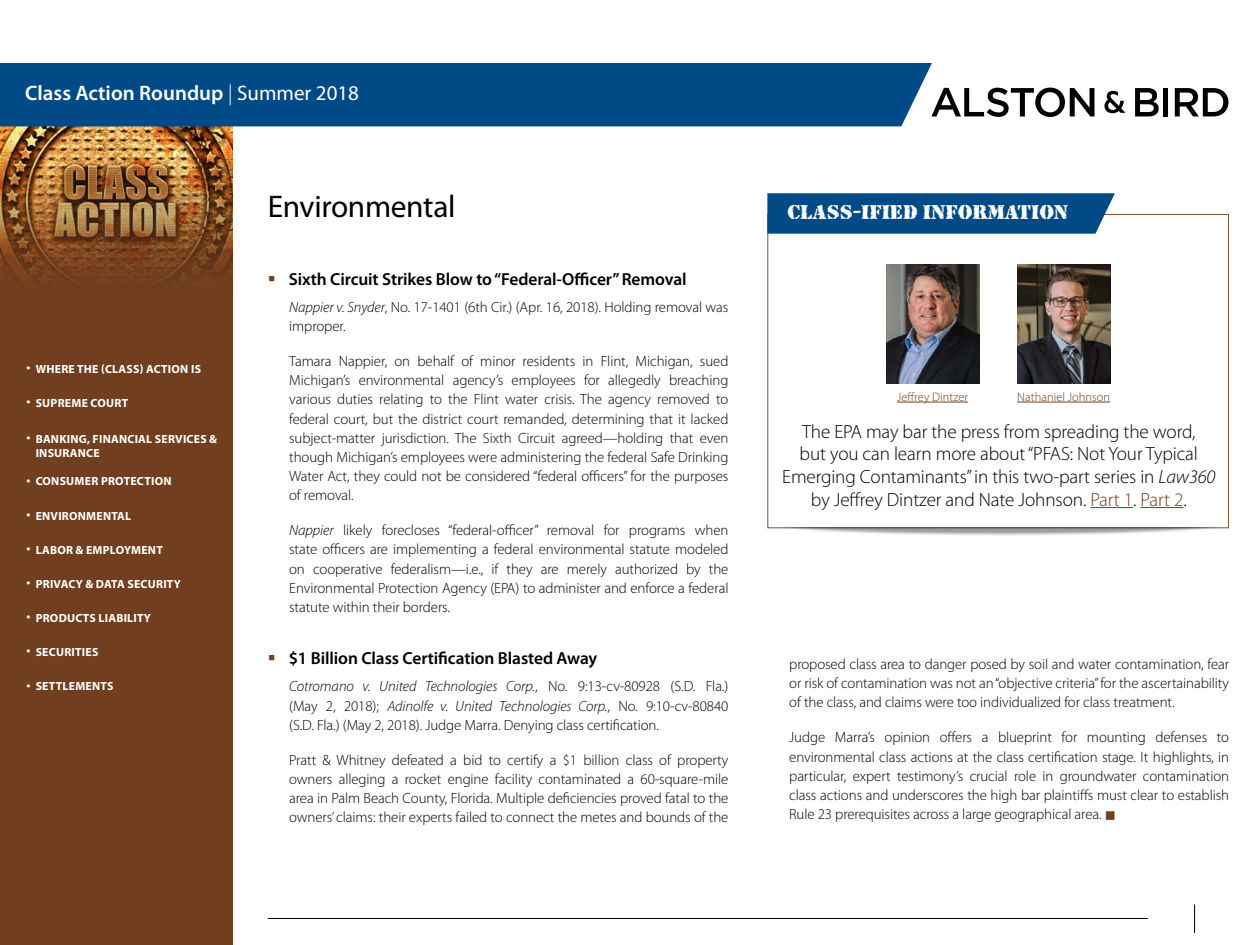
<style>
.page{position:relative;width:1260px;height:945px;background:#fff}
.page>*{position:absolute;margin:0;border:0;box-sizing:border-box;transform-origin:0 0}
.t1{font:31.32px "Myriad Pro";letter-spacing:-.01em;color:#000}
.t2{font:600 21px "Myriad Pro";color:#fff}
.t3{font:21px "Rubber Stamp Let Plain";color:#fff}
.t4{font:300 19.25px/22.8px "Myriad Pro";letter-spacing:-.005em;color:#000;text-align:center}
.t5{font:600 17.5px "Myriad Pro";letter-spacing:-.005em;color:#000}
.t6{font:300 14.88px/19.2px "Myriad Pro";letter-spacing:-.005em;color:#000;text-align:justify}
.t7{font:300 12.42px "Myriad Pro";letter-spacing:.005em;color:#713e1f}
.t8{font:700 11.9px/14.2px "Myriad Pro";letter-spacing:.02em;color:#fff}
.s1{font-weight:300}
.s2{font-weight:400}
.s3{font-style:italic}
.s4{color:#713e1f}
</style>
<div class="page">
<div style="left:0;top:126px;width:234px;height:819px;background:#713e1f"></div>
<img style="left:0;top:126px;width:234px;height:173px">
<svg style="left:932px;top:88px;width:162px;height:29px"></svg>
<svg style="left:1104px;top:91px;width:22px;height:22px"></svg>
<svg style="left:1135px;top:88px;width:24px;height:28px"></svg>
<hr style="left:1164px;top:88px;width:4px;height:28px;background:#000">
<svg style="left:1175px;top:88px;width:53px;height:28px"></svg>
<svg style="left:1194px;top:905px;width:1px;height:28px"></svg>
<div style="left:0;top:63px;width:932px;height:63px;background:#004b87"></div>
<svg style="left:767px;top:193px;width:348px;height:41px;background:#0a528b"></svg>
<img style="left:768px;top:527px;width:461px;height:9px">
<hr style="left:1090px;top:507px;width:43px;height:1px;background:#713e1f">
<hr style="left:1141px;top:507px;width:42px;height:1px;background:#713e1f">
<img style="left:1018px;top:264px;width:93px;height:120px">
<img style="left:887px;top:264px;width:93px;height:120px">
<hr style="left:1017px;top:402px;width:93px;height:1px;background:#713e1f">
<hr style="left:897px;top:402px;width:71px;height:1px;background:#713e1f">
<hr style="left:268px;top:918px;width:880px;height:1px;background:#000">
<h2 class="t2" style="left:25px;top:80px;width:335px">Class Action Roundup <span class="s1">|</span> <span class="s2">Summer 2018</span></h2>
<p class="t8" style="left:27px;top:361px;width:176px">• WHERE THE (CLASS) ACTION IS</p>
<p class="t8" style="left:27px;top:395px;width:103px">• SUPREME COURT</p>
<p class="t8" style="left:36px;top:431px;width:183px;text-indent:-9px">• BANKING, FINANCIAL SERVICES &amp;<br>INSURANCE</p>
<p class="t8" style="left:27px;top:474px;width:146px">• CONSUMER PROTECTION</p>
<p class="t8" style="left:27px;top:508px;width:106px">• ENVIRONMENTAL</p>
<p class="t8" style="left:27px;top:542px;width:138px">• LABOR &amp; EMPLOYMENT</p>
<p class="t8" style="left:27px;top:576px;width:156px">• PRIVACY &amp; DATA SECURITY</p>
<p class="t8" style="left:27px;top:611px;width:126px">• PRODUCTS LIABILITY</p>
<p class="t8" style="left:27px;top:645px;width:73px">• SECURITIES</p>
<p class="t8" style="left:27px;top:679px;width:88px">• SETTLEMENTS</p>
<h1 class="t1" style="left:268px;top:187px;width:189px">Environmental</h1>
<p class="t5" style="left:289px;top:268px;width:400px">Sixth Circuit Strikes Blow to “Federal-Officer” Removal</p>
<p class="t6" style="left:289px;top:297px;width:441px"><span class="s3">Nappier v. Snyder</span>, No. 17-1401 (6th Cir.) (Apr. 16, 2018). Holding removal was improper.</p>
<p class="t6" style="left:289px;top:351px;width:441px">Tamara Nappier, on behalf of minor residents in Flint, Michigan, sued Michigan’s environmental agency’s employees for allegedly breaching various duties relating to the Flint water crisis. The agency removed to federal court, but the district court remanded, determining that it lacked subject-matter jurisdiction. The Sixth Circuit agreed—holding that even though Michigan’s employees were administering the federal Safe Drinking Water Act, they could not be considered “federal officers” for the purposes of removal.</p>
<p class="t6" style="left:289px;top:521px;width:441px"><span class="s3">Nappier</span> likely forecloses “federal-officer” removal for programs when state officers are implementing a federal environmental statute modeled on cooperative federalism—i.e., if they are merely authorized by the Environmental Protection Agency (EPA) to administer and enforce a federal statute within their borders.</p>
<p class="t5" style="left:289px;top:647px;width:310px">$1 Billion Class Certification Blasted Away</p>
<p class="t6" style="left:289px;top:677px;width:441px"><span class="s3">Cotromano v. United Technologies Corp.</span>, No. 9:13-cv-80928 (S.D. Fla.) (May 2, 2018); <span class="s3">Adinolfe v. United Technologies Corp.</span>, No. 9:10-cv-80840 (S.D. Fla.) (May 2, 2018). Judge Marra. Denying class certification.</p>
<p class="t6" style="left:289px;top:750px;width:441px">Pratt &amp; Whitney defeated a bid to certify a $1 billion class of property owners alleging a rocket engine facility contaminated a 60-square-mile area in Palm Beach County, Florida. Multiple deficiencies proved fatal to the owners’ claims: their experts failed to connect the metes and bounds of the</p>
<h2 class="t3" style="left:788px;top:200px;width:283px">CLASS-IFIED INFORMATION</h2>
<p class="t7" style="left:897px;top:389px;width:72px">Jeffrey Dintzer</p>
<p class="t7" style="left:1017px;top:389px;width:94px">Nathaniel Johnson</p>
<p class="t4" style="left:782px;top:420px;width:435px">The EPA may bar the press from spreading the word,<br>but you can learn more about “PFAS: Not Your Typical Emerging Contaminants” in this two-part series in <span class="s3">Law360 </span>by Jeffrey Dintzer and Nate Johnson. <span class="s4">Part 1</span>. <span class="s4">Part 2</span>.</p>
<p class="t6" style="left:789px;top:654px;width:441px">proposed class area to danger posed by soil and water contamination, fear or risk of contamination was not an “objective criteria” for the ascertainability of the class, and claims were too individualized for class treatment.</p>
<p class="t6" style="left:789px;top:728px;width:441px">Judge Marra’s opinion offers a blueprint for mounting defenses to environmental class actions at the class certification stage. It highlights, in particular, expert testimony’s crucial role in groundwater contamination class actions and underscores the high bar plaintiffs must clear to establish Rule 23 prerequisites across a large geographical area. <span class="s4">■</span></p>
</div>
